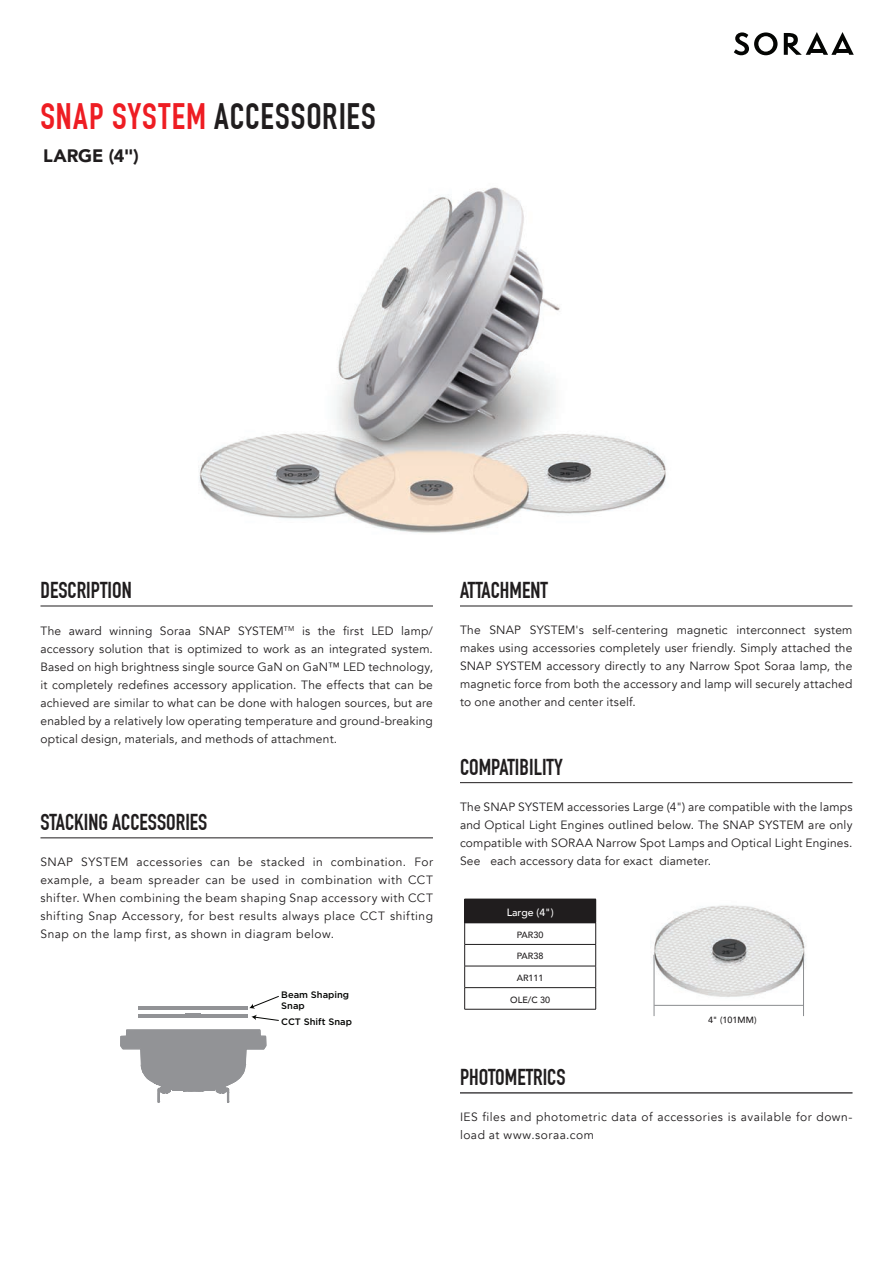
<style>
.page{position:relative;width:893px;height:1263px;background:#fff}
.page>*{position:absolute;margin:0;border:0;box-sizing:border-box;transform-origin:0 0}
.t1{font:700 36px "DIN Condensed";letter-spacing:.025em;color:#201d1e}
.t2{font:700 22.5px "DIN Condensed";color:#201d1e}
.t3{font:900 18px "Avenir";color:#201d1e}
.t4{font:12px/18px "Avenir";letter-spacing:.025em;color:#201d1e;text-align:justify}
.t5{font:500 10.5px "Avenir";color:#fff}
.t6{font:500 9.3px/11.2px "Gotham";color:#040503}
.t7{font:500 9px "Avenir";color:#201d1e}
.s1{color:#ee1d23}
</style>
<div class="page">
<hr style="left:40px;top:606px;width:393px;height:1px;background:#201d1e">
<hr style="left:460px;top:606px;width:392px;height:1px;background:#201d1e">
<hr style="left:40px;top:838px;width:393px;height:1px;background:#201d1e">
<hr style="left:138px;top:1014px;width:110px;height:4px;background:#929396">
<hr style="left:138px;top:1007px;width:110px;height:3px;background:#929396">
<svg style="left:186px;top:1006px;width:15px;height:1px"></svg>
<svg style="left:249px;top:996px;width:30px;height:25px"></svg>
<svg style="left:120px;top:1029px;width:147px;height:74px"></svg>
<hr style="left:460px;top:782px;width:392px;height:1px;background:#201d1e">
<div style="left:465px;top:899px;width:131px;height:24px;background:#201d1e"></div>
<hr style="left:464px;top:944px;width:132px;height:1px;background:#201d1e">
<hr style="left:464px;top:966px;width:132px;height:1px;background:#201d1e">
<hr style="left:464px;top:987px;width:132px;height:1px;background:#201d1e">
<svg style="left:464px;top:899px;width:1px;height:110px"></svg>
<svg style="left:595px;top:923px;width:1px;height:86px"></svg>
<hr style="left:464px;top:1009px;width:132px;height:1px;background:#201d1e">
<img style="left:199px;top:187px;width:467px;height:346px">
<img style="left:653px;top:905px;width:153px;height:95px">
<hr style="left:654px;top:1005px;width:150px;height:1px;background:#8a8c8f">
<hr style="left:654px;top:955px;width:1px;height:61px;background:#8a8c8f">
<hr style="left:803px;top:955px;width:1px;height:61px;background:#8a8c8f">
<hr style="left:460px;top:1093px;width:392px;height:1px;background:#201d1e">
<svg style="left:734px;top:32px;width:43px;height:23px"></svg>
<svg style="left:784px;top:32px;width:70px;height:23px"></svg>
<h1 class="t1" style="left:40px;top:95px;width:337px"><span class="s1">SNAP SYSTEM</span> ACCESSORIES</h1>
<h3 class="t3" style="left:43px;top:140px;width:97px">LARGE (4")</h3>
<h2 class="t2" style="left:40px;top:577px;width:93px">DESCRIPTION</h2>
<h2 class="t2" style="left:460px;top:577px;width:89px">ATTACHMENT</h2>
<p class="t4" style="left:460px;top:621px;width:394px">The SNAP SYSTEM's self-centering magnetic interconnect system makes using accessories completely user friendly. Simply attached the SNAP SYSTEM accessory directly to any Narrow Spot Soraa lamp, the magnetic force from both the accessory and lamp will securely attached to one another and center itself.</p>
<p class="t4" style="left:40px;top:622px;width:394px">The award winning Soraa SNAP SYSTEM<sup>TM</sup> is the first LED lamp/ accessory solution that is optimized to work as an integrated system.<br>Based on high brightness single source GaN on GaN™ LED technology, it completely redefines accessory application. The effects that can be achieved are similar to what can be done with halogen sources, but are enabled by a relatively low operating temperature and ground-breaking optical design, materials, and methods of attachment.</p>
<h2 class="t2" style="left:40px;top:809px;width:168px">STACKING ACCESSORIES</h2>
<p class="t4" style="left:40px;top:853px;width:394px">SNAP SYSTEM accessories can be stacked in combination. For example, a beam spreader can be used in combination with CCT shifter. When combining the beam shaping Snap accessory with CCT shifting Snap Accessory, for best results always place CCT shifting Snap on the lamp first, as shown in diagram below.</p>
<p class="t6" style="left:281px;top:989px;width:69px">Beam Shaping<br>Snap</p>
<p class="t6" style="left:281px;top:1016px;width:72px">CCT Shift Snap</p>
<h2 class="t2" style="left:460px;top:754px;width:104px">COMPATIBILITY</h2>
<p class="t4" style="left:460px;top:798px;width:394px">The SNAP SYSTEM accessories Large (4") are compatible with the lamps and Optical Light Engines outlined below. The SNAP SYSTEM are only compatible with SORAA Narrow Spot Lamps and Optical Light Engines.<br>See each accessory data for exact diameter.</p>
<p class="t5" style="left:507px;top:903px;width:48px">Large (4")</p>
<p class="t7" style="left:517px;top:927px;width:28px">PAR30</p>
<p class="t7" style="left:517px;top:948px;width:28px">PAR38</p>
<p class="t7" style="left:517px;top:970px;width:28px">AR111</p>
<p class="t7" style="left:510px;top:992px;width:42px">OLE/C 30</p>
<p class="t7" style="left:708px;top:1012px;width:50px">4" (101MM)</p>
<h2 class="t2" style="left:460px;top:1064px;width:107px">PHOTOMETRICS</h2>
<p class="t4" style="left:460px;top:1108px;width:394px">IES files and photometric data of accessories is available for down&shy;load at www.soraa.com</p>
</div>
